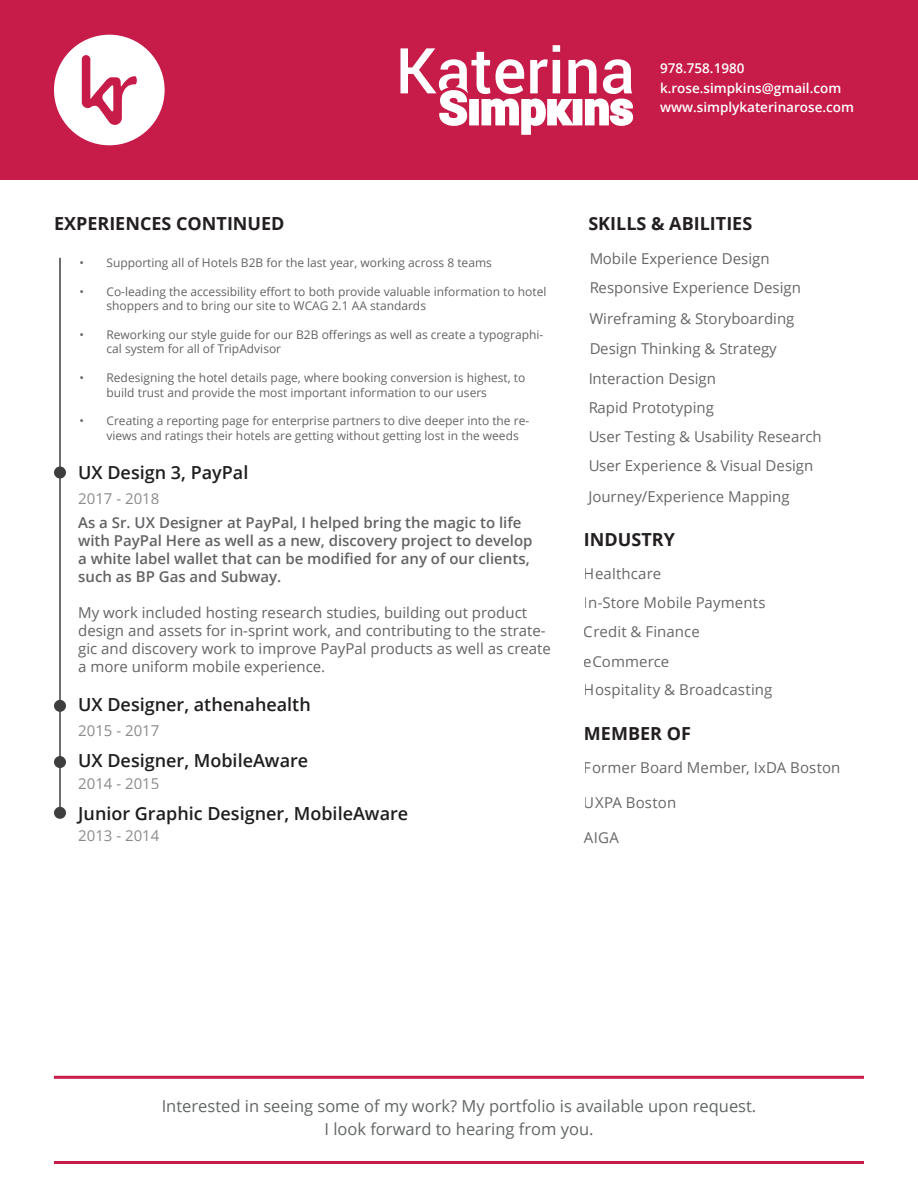
<style>
.page{position:relative;width:918px;height:1188px;background:#fff}
.page>*{position:absolute;margin:0;border:0;box-sizing:border-box;transform-origin:0 0}
.t1{font:600 18px "Open Sans";color:#201d1e}
.t2{font:700 18px "Open Sans";color:#231f20}
.t3{font:16.5px "Open Sans";color:#636666}
.t4{font:15px/30.9px "Open Sans";color:#323332}
.t5{font:15px/18px "Open Sans";color:#636366}
.t6{font:600 15px/18px "Open Sans";color:#636366}
.t7{font:15px "Open Sans";color:#626465}
.t8{font:600 13.5px/19.5px "Open Sans";color:#fff}
.t9{font:12px/14.4px "Open Sans";color:#636366}
</style>
<div class="page">
<div style="left:0;top:0;width:918px;height:180px;background:#c71c49"></div>
<svg style="left:400px;top:45px;width:233px;height:90px"></svg>
<svg style="left:54px;top:35px;width:111px;height:110px"></svg>
<hr style="left:59px;top:258px;width:2px;height:558px;background:#413f41">
<div style="left:54px;top:466px;width:12px;height:12px;background:#3e3e3f;border-radius:50%"></div>
<div style="left:54px;top:700px;width:12px;height:12px;background:#3e3e3f;border-radius:50%"></div>
<div style="left:54px;top:756px;width:12px;height:12px;background:#3e3e3f;border-radius:50%"></div>
<div style="left:54px;top:807px;width:12px;height:12px;background:#3e3e3f;border-radius:50%"></div>
<hr style="left:54px;top:1161px;width:810px;height:3px;background:#c71c49">
<hr style="left:54px;top:1076px;width:810px;height:3px;background:#c71c49">
<p class="t8" style="left:660px;top:58px;width:196px">978.758.1980 k.rose.simpkins@gmail.com www.simplykaterinarose.com</p>
<p class="t2" style="left:54px;top:211px;width:232px">EXPERIENCES CONTINUED</p>
<p class="t9" style="left:80px;top:255px;width:414px">• Supporting all of Hotels B2B for the last year, working across 8 teams</p>
<p class="t9" style="left:106px;top:284px;width:441px;text-indent:-27px">• Co-leading the accessibility effort to both provide valuable information to hotel shoppers and to bring our site to WCAG 2.1 AA standards</p>
<p class="t9" style="left:106px;top:327px;width:438px;text-indent:-27px">• Reworking our style guide for our B2B offerings as well as create a typographi&shy;cal system for all of TripAdvisor</p>
<p class="t9" style="left:106px;top:370px;width:420px;text-indent:-27px">• Redesigning the hotel details page, where booking conversion is highest, to build trust and provide the most important information to our users</p>
<p class="t9" style="left:106px;top:414px;width:424px;text-indent:-27px">• Creating a reporting page for enterprise partners to dive deeper into the re&shy;views and ratings their hotels are getting without getting lost in the weeds</p>
<p class="t1" style="left:78px;top:460px;width:172px">UX Design 3, PayPal</p>
<p class="t7" style="left:78px;top:488px;width:83px">2017 - 2018</p>
<p class="t6" style="left:78px;top:513px;width:456px">As a Sr. UX Designer at PayPal, I helped bring the magic to life with PayPal Here as well as a new, discovery project to develop a white label wallet that can be modified for any of our clients, such as BP Gas and Subway.</p>
<p class="t5" style="left:78px;top:603px;width:474px">My work included hosting research studies, building out product design and assets for in-sprint work, and contributing to the strate&shy;gic and discovery work to improve PayPal products as well as create a more uniform mobile experience.</p>
<p class="t1" style="left:78px;top:692px;width:234px">UX Designer, athenahealth</p>
<p class="t7" style="left:78px;top:720px;width:83px">2015 - 2017</p>
<p class="t1" style="left:78px;top:748px;width:232px">UX Designer, MobileAware</p>
<p class="t7" style="left:78px;top:773px;width:83px">2014 - 2015</p>
<p class="t1" style="left:78px;top:801px;width:332px">Junior Graphic Designer, MobileAware</p>
<p class="t7" style="left:78px;top:825px;width:83px">2013 - 2014</p>
<p class="t2" style="left:588px;top:210px;width:165px">SKILLS &amp; ABILITIES</p>
<p class="t4" style="left:589px;top:242px;width:182px">Mobile Experience Design</p>
<p class="t4" style="left:589px;top:272px;width:213px">Responsive Experience Design</p>
<p class="t4" style="left:589px;top:303px;width:207px">Wireframing &amp; Storyboarding</p>
<p class="t4" style="left:589px;top:333px;width:189px">Design Thinking &amp; Strategy</p>
<p class="t4" style="left:588px;top:362px;width:129px">Interaction Design</p>
<p class="t4" style="left:588px;top:392px;width:127px">Rapid Prototyping</p>
<p class="t4" style="left:588px;top:421px;width:235px">User Testing &amp; Usability Research</p>
<p class="t4" style="left:588px;top:450px;width:227px">User Experience &amp; Visual Design<br>Journey/Experience Mapping</p>
<p class="t2" style="left:584px;top:527px;width:92px">INDUSTRY</p>
<p class="t4" style="left:584px;top:558px;width:79px">Healthcare</p>
<p class="t4" style="left:584px;top:587px;width:183px">In-Store Mobile Payments</p>
<p class="t4" style="left:584px;top:616px;width:117px">Credit &amp; Finance</p>
<p class="t4" style="left:584px;top:646px;width:190px;line-height:28.7px">eCommerce<br>Hospitality &amp; Broadcasting</p>
<p class="t2" style="left:584px;top:721px;width:108px">MEMBER OF</p>
<p class="t4" style="left:584px;top:752px;width:258px">Former Board Member, IxDA Boston</p>
<p class="t4" style="left:584px;top:787px;width:94px">UXPA Boston</p>
<p class="t4" style="left:584px;top:822px;width:37px">AIGA</p>
<p class="t3" style="left:162px;top:1095px;width:596px">Interested in seeing some of my work? My portfolio is available upon request.</p>
<p class="t3" style="left:324px;top:1117px;width:271px">I look forward to hearing from you.</p>
</div>
